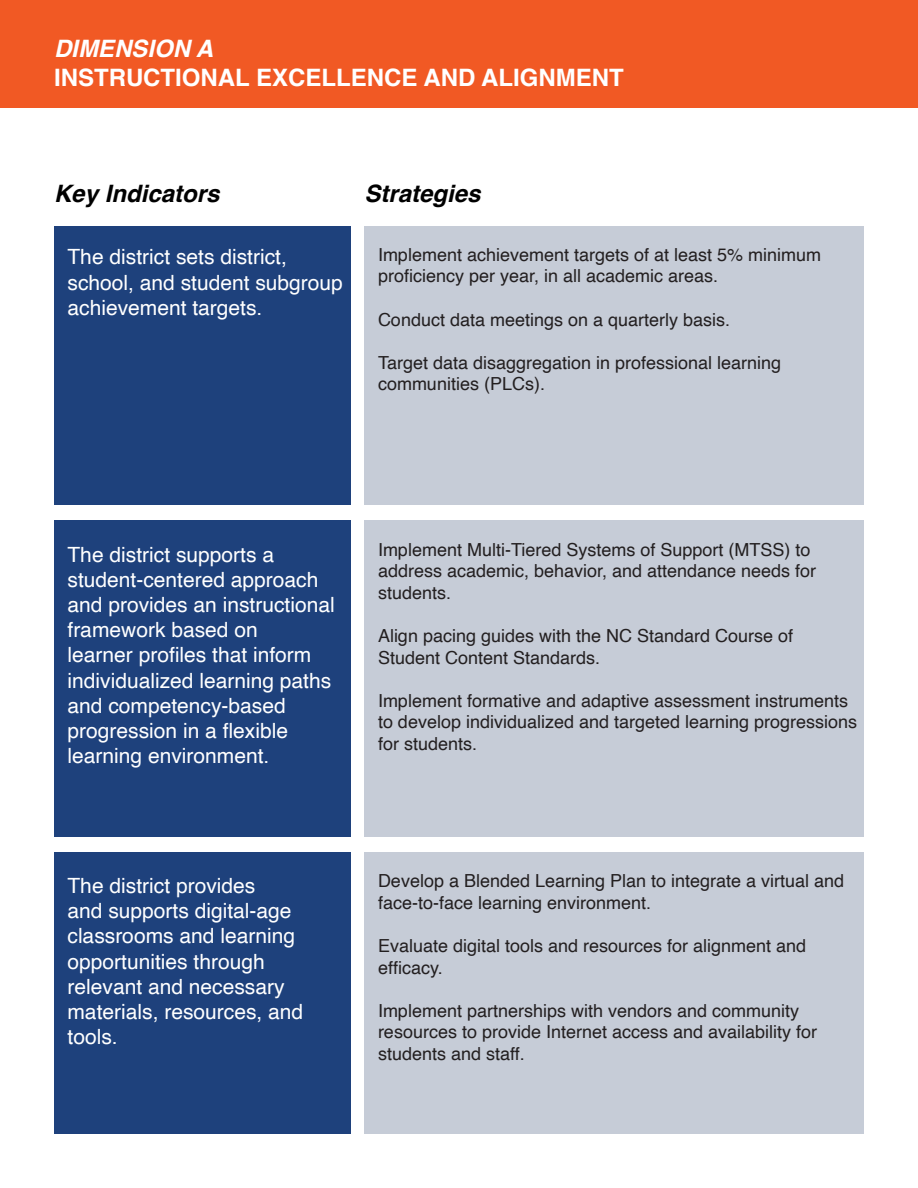
<style>
.page{position:relative;width:918px;height:1188px;background:#fff}
.page>*{position:absolute;margin:0;border:0;box-sizing:border-box;transform-origin:0 0}
.t1{font:700 24px/28.8px "Helvetica";color:#fff}
.t2{font:italic 700 24px "Helvetica";color:#000}
.t3{font:21px/25.2px "Helvetica";color:#fff}
.t4{font:18px/21.6px "Helvetica";color:#231f20}
.s1{font-style:italic}
</style>
<div class="page">
<div style="left:0;top:0;width:918px;height:108px;background:#f15924"></div>
<div style="left:54px;top:226px;width:297px;height:278px;background:#1e417c"></div>
<div style="left:54px;top:521px;width:297px;height:316px;background:#1e417c"></div>
<div style="left:54px;top:852px;width:297px;height:282px;background:#1e417c"></div>
<div style="left:364px;top:226px;width:500px;height:278px;background:#c6ccd7"></div>
<div style="left:364px;top:521px;width:500px;height:316px;background:#c6ccd7"></div>
<div style="left:364px;top:852px;width:500px;height:282px;background:#c6ccd7"></div>
<p class="t1" style="left:54px;top:37px;width:571px"><span class="s1">DIMENSION A<br></span>INSTRUCTIONAL EXCELLENCE AND ALIGNMENT</p>
<p class="t2" style="left:54px;top:179px;width:167px">Key Indicators</p>
<p class="t2" style="left:364px;top:179px;width:118px">Strategies</p>
<p class="t3" style="left:68px;top:245px;width:277px">The district sets district, school, and student subgroup achievement targets.</p>
<p class="t4" style="left:378px;top:244px;width:445px">Implement achievement targets of at least 5% minimum proficiency per year, in all academic areas.</p>
<p class="t4" style="left:378px;top:309px;width:354px">Conduct data meetings on a quarterly basis.</p>
<p class="t4" style="left:378px;top:352px;width:405px">Target data disaggregation in professional learning communities (PLCs).</p>
<p class="t3" style="left:68px;top:542px;width:269px">The district supports a student-centered approach and provides an instructional framework based on<br>learner profiles that inform individualized learning paths and competency-based progression in a flexible learning environment.</p>
<p class="t3" style="left:68px;top:874px;width:237px">The district provides<br>and supports digital-age classrooms and learning opportunities through relevant and necessary materials, resources, and tools.</p>
<p class="t4" style="left:378px;top:539px;width:440px">Implement Multi-Tiered Systems of Support (MTSS) to address academic, behavior, and attendance needs for students.</p>
<p class="t4" style="left:378px;top:625px;width:417px">Align pacing guides with the NC Standard Course of<br>Student Content Standards.</p>
<p class="t4" style="left:378px;top:690px;width:481px">Implement formative and adaptive assessment instruments to develop individualized and targeted learning progressions for students.</p>
<p class="t4" style="left:378px;top:871px;width:468px">Develop a Blended Learning Plan to integrate a virtual and face-to-face learning environment.</p>
<p class="t4" style="left:378px;top:935px;width:430px">Evaluate digital tools and resources for alignment and efficacy.</p>
<p class="t4" style="left:378px;top:1000px;width:441px">Implement partnerships with vendors and community resources to provide Internet access and availability for students and staff.</p>
</div>
